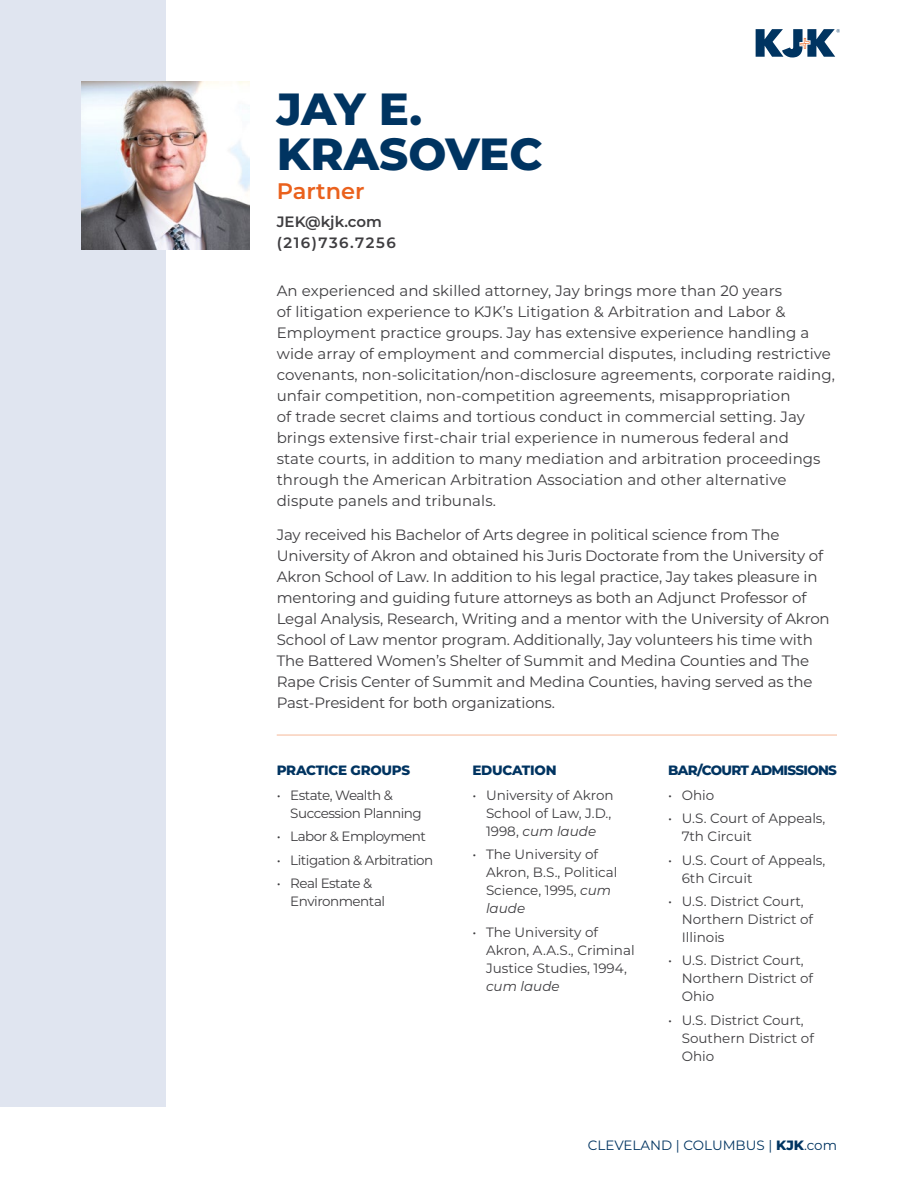
<style>
.page{position:relative;width:918px;height:1188px;background:#fff}
.page>*{position:absolute;margin:0;border:0;box-sizing:border-box;transform-origin:0 0}
.t1{font:800 45px/45px "Montserrat";color:#003461}
.t2{font:600 22.5px "Montserrat";color:#ea611d}
.t3{font:15px/21px "Montserrat";letter-spacing:-.005em;color:#3e3d40}
.t4{font:600 15px/21px "Montserrat";letter-spacing:.09em;color:#3e3d40}
.t5{font:13.5px/18px "Montserrat";color:#3e3d40}
.t6{font:13.5px/18px "Montserrat";letter-spacing:-.035em;color:#3e3d40}
.t7{font:13.5px "Montserrat";color:#003461}
.t8{font:800 13.5px "Montserrat";letter-spacing:-.03em;color:#003461}
.t9{font:800 13.5px "Montserrat";letter-spacing:-.055em;color:#003461}
.t10{font:italic 13.5px "Montserrat";color:#3e3d40}
.s1{font-style:italic}
.s2{font-weight:800}
</style>
<div class="page">
<div style="left:0;top:0;width:165px;height:1107px;background:#e0e5f0"></div>
<svg style="left:756px;top:29px;width:84px;height:29px"></svg>
<img style="left:81px;top:81px;width:169px;height:169px">
<hr style="left:277px;top:734px;width:560px;height:2px;background:#f9d0bb">
<h1 class="t1" style="left:277px;top:84px;width:267px">JAY E.<br>KRASOVEC</h1>
<h2 class="t2" style="left:277px;top:175px;width:89px">Partner</h2>
<p class="t4" style="left:277px;top:210px;width:121px">JEK@kjk.com (216)736.7256</p>
<p class="t3" style="left:277px;top:279px;width:560px">An experienced and skilled attorney, Jay brings more than 20 years<br>of litigation experience to KJK’s Litigation &amp; Arbitration and Labor &amp; Employment practice groups. Jay has extensive experience handling a wide array of employment and commercial disputes, including restrictive covenants, non-solicitation/non-disclosure agreements, corporate raiding, unfair competition, non-competition agreements, misappropriation<br>of trade secret claims and tortious conduct in commercial setting. Jay brings extensive first-chair trial experience in numerous federal and<br>state courts, in addition to many mediation and arbitration proceedings through the American Arbitration Association and other alternative dispute panels and tribunals.</p>
<p class="t3" style="left:277px;top:524px;width:555px">Jay received his Bachelor of Arts degree in political science from The University of Akron and obtained his Juris Doctorate from the University of Akron School of Law. In addition to his legal practice, Jay takes pleasure in mentoring and guiding future attorneys as both an Adjunct Professor of Legal Analysis, Research, Writing and a mentor with the University of Akron School of Law mentor program. Additionally, Jay volunteers his time with The Battered Women’s Shelter of Summit and Medina Counties and The Rape Crisis Center of Summit and Medina Counties, having served as the Past-President for both organizations.</p>
<p class="t8" style="left:277px;top:760px;width:135px">PRACTICE GROUPS</p>
<p class="t6" style="left:290px;top:785px;width:133px;text-indent:-14px">• Estate, Wealth &amp;<br>Succession Planning</p>
<p class="t6" style="left:277px;top:827px;width:151px">• Labor &amp; Employment</p>
<p class="t6" style="left:277px;top:850px;width:158px">• Litigation &amp; Arbitration</p>
<p class="t6" style="left:290px;top:874px;width:96px;text-indent:-14px">• Real Estate &amp;<br>Environmental</p>
<p class="t8" style="left:472px;top:760px;width:86px">EDUCATION</p>
<p class="t5" style="left:486px;top:786px;width:129px;text-indent:-14px">• University of Akron<br>School of Law, J.D.,<br>1998, <span class="s1">cum laude</span></p>
<p class="t5" style="left:486px;top:845px;width:133px;text-indent:-14px">• The University of<br>Akron, B.S., Political<br>Science, 1995, <span class="s1">cum laude</span></p>
<p class="t5" style="left:486px;top:922px;width:150px;text-indent:-14px">• The University of<br>Akron, A.A.S., Criminal<br>Justice Studies, 1994,</p>
<p class="t10" style="left:486px;top:976px;width:75px">cum laude</p>
<p class="t9" style="left:668px;top:760px;width:170px">BAR/COURT ADMISSIONS</p>
<p class="t5" style="left:668px;top:786px;width:48px">• Ohio</p>
<p class="t5" style="left:682px;top:809px;width:145px;text-indent:-14px">• U.S. Court of Appeals,<br>7th Circuit</p>
<p class="t5" style="left:682px;top:850px;width:145px;text-indent:-14px">• U.S. Court of Appeals,<br>6th Circuit</p>
<p class="t5" style="left:682px;top:892px;width:133px;text-indent:-14px">• U.S. District Court,<br>Northern District of<br>Illinois</p>
<p class="t5" style="left:682px;top:951px;width:133px;text-indent:-14px">• U.S. District Court,<br>Northern District of<br>Ohio</p>
<p class="t5" style="left:682px;top:1011px;width:134px;text-indent:-14px">• U.S. District Court,<br>Southern District of<br>Ohio</p>
<p class="t7" style="left:588px;top:1135px;width:251px">CLEVELAND | COLUMBUS | <span class="s2">KJK</span>.com</p>
</div>
